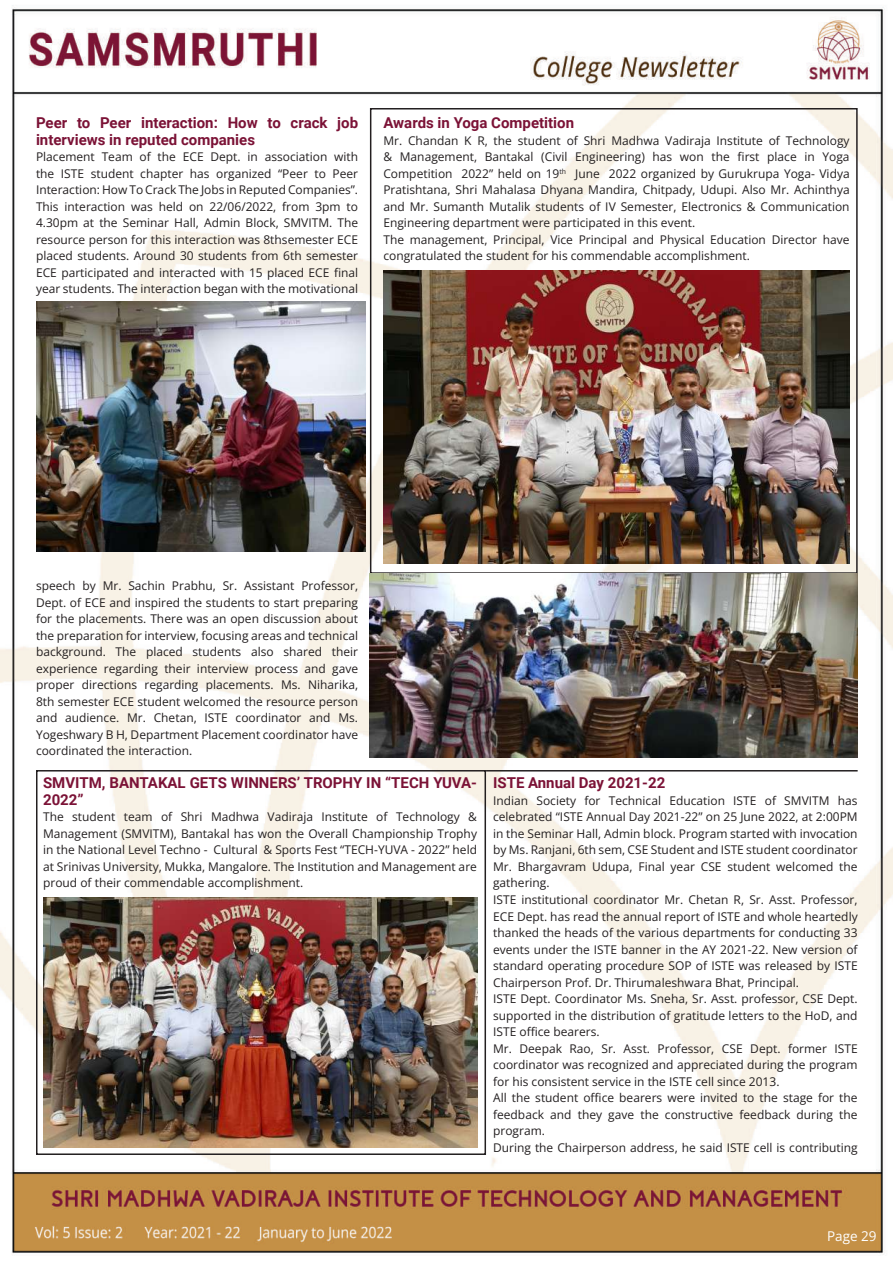
<style>
.page{position:relative;width:893px;height:1263px;background:#fff}
.page>*{position:absolute;margin:0;border:0;box-sizing:border-box;transform-origin:0 0}
.t1{font:700 15px/16.5px "Roboto";color:#7b1236}
.t2{font:13.5px "Open Sans";color:#fff}
.t3{font:12px/16.5px "Open Sans";color:#231f20;text-align:justify}
</style>
<div class="page">
<img style="left:0;top:5px;width:893px;height:1250px">
<div style="left:370px;top:108px;width:488px;height:466px;border:2px solid #231f20"></div>
<img style="left:383px;top:270px;width:467px;height:293px">
<div style="left:36px;top:770px;width:450px;height:385px;border:2px solid #231f20"></div>
<img style="left:43px;top:898px;width:434px;height:250px">
<img style="left:36px;top:302px;width:329px;height:249px">
<img style="left:370px;top:574px;width:488px;height:183px">
<hr style="left:486px;top:770px;width:372px;height:1px;background:#231f20">
<p class="t1" style="left:36px;top:114px;width:324px">Peer to Peer interaction: How to crack job interviews in reputed companies</p>
<p class="t3" style="left:36px;top:148px;width:324px">Placement Team of the ECE Dept. in association with the ISTE student chapter has organized “Peer to Peer Interaction: How To Crack The Jobs in Reputed Companies”.<br>This interaction was held on 22/06/2022, from 3pm to 4.30pm at the Seminar Hall, Admin Block, SMVITM. The resource person for this interaction was 8thsemester ECE placed students. Around 30 students from 6th semester ECE participated and interacted with 15 placed ECE final year students. The interaction began with the motivational</p>
<p class="t1" style="left:383px;top:114px;width:192px">Awards in Yoga Competition</p>
<p class="t3" style="left:383px;top:132px;width:468px;text-align:left">Mr. Chandan K R, the student of Shri Madhwa Vadiraja Institute of Technology &amp; Management, Bantakal (Civil Engineering) has won the first place in Yoga Competition 2022” held on 19<sup>th</sup> June 2022 organized by Gurukrupa Yoga- Vidya Pratishtana, Shri Mahalasa Dhyana Mandira, Chitpady, Udupi. Also Mr. Achinthya and Mr. Sumanth Mutalik students of IV Semester, Electronics &amp; Communication Engineering department were participated in this event.<br>The management, Principal, Vice Principal and Physical Education Director have congratulated the student for his commendable accomplishment.</p>
<p class="t3" style="left:36px;top:577px;width:324px">speech by Mr. Sachin Prabhu, Sr. Assistant Professor, Dept. of ECE and inspired the students to start preparing for the placements. There was an open discussion about the preparation for interview, focusing areas and technical background. The placed students also shared their experience regarding their interview process and gave proper directions regarding placements. Ms. Niharika, 8th semester ECE student welcomed the resource person and audience. Mr. Chetan, ISTE coordinator and Ms.<br>Yogeshwary B H, Department Placement coordinator have coordinated the interaction.</p>
<p class="t1" style="left:43px;top:774px;width:435px">SMVITM, BANTAKAL GETS WINNERS’ TROPHY IN “TECH YUVA-<br>2022”</p>
<p class="t3" style="left:43px;top:808px;width:435px">The student team of Shri Madhwa Vadiraja Institute of Technology &amp; Management (SMVITM), Bantakal has won the Overall Championship Trophy in the National Level Techno - Cultural &amp; Sports Fest “TECH-YUVA - 2022” held at Srinivas University, Mukka, Mangalore. The Institution and Management are proud of their commendable accomplishment.</p>
<p class="t1" style="left:493px;top:774px;width:174px">ISTE Annual Day 2021-22</p>
<p class="t3" style="left:493px;top:792px;width:366px;text-align:left">Indian Society for Technical Education ISTE of SMVITM has celebrated “ISTE Annual Day 2021-22” on 25 June 2022, at 2:00PM in the Seminar Hall, Admin block. Program started with invocation by Ms. Ranjani, 6th sem, CSE Student and ISTE student coordinator Mr. Bhargavram Udupa, Final year CSE student welcomed the gathering.<br>ISTE institutional coordinator Mr. Chetan R, Sr. Asst. Professor, ECE Dept. has read the annual report of ISTE and whole heartedly thanked the heads of the various departments for conducting 33 events under the ISTE banner in the AY 2021-22. New version of standard operating procedure SOP of ISTE was released by ISTE Chairperson Prof. Dr. Thirumaleshwara Bhat, Principal.<br>ISTE Dept. Coordinator Ms. Sneha, Sr. Asst. professor, CSE Dept. supported in the distribution of gratitude letters to the HoD, and ISTE office bearers.<br>Mr. Deepak Rao, Sr. Asst. Professor, CSE Dept. former ISTE coordinator was recognized and appreciated during the program for his consistent service in the ISTE cell since 2013.<br>All the student office bearers were invited to the stage for the feedback and they gave the constructive feedback during the program.<br>During the Chairperson address, he said ISTE cell is contributing</p>
<p class="t2" style="left:827px;top:1227px;width:51px">Page 29</p>
</div>
